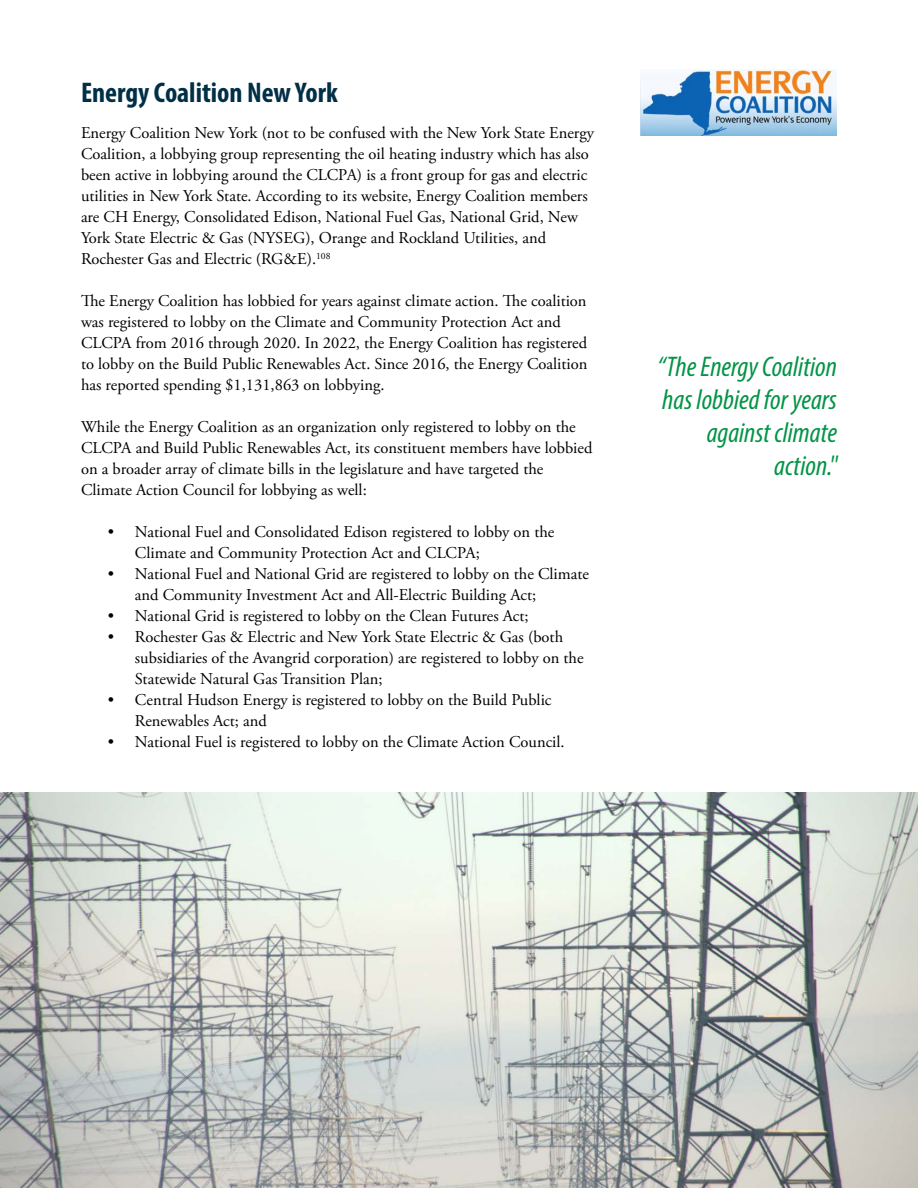
<style>
.page{position:relative;width:918px;height:1188px;background:#fff}
.page>*{position:absolute;margin:0;border:0;box-sizing:border-box;transform-origin:0 0}
.t1{font:italic condensed 28.5px/33px "Myriad Pro";color:#039447;text-align:right}
.t2{font:700 condensed 28.5px "Myriad Pro";color:#002f46}
.t3{font:16.5px/21px "Adobe Garamond Pro";color:#000}
</style>
<div class="page">
<img style="left:0;top:793px;width:918px;height:395px">
<img style="left:640px;top:70px;width:197px;height:65px">
<h1 class="t2" style="left:81px;top:75px;width:259px">Energy Coalition New York</h1>
<p class="t3" style="left:81px;top:123px;width:515px">Energy Coalition New York (not to be confused with the New York State Energy Coalition, a lobbying group representing the oil heating industry which has also been active in lobbying around the CLCPA) is a front group for gas and electric utilities in New York State. According to its website, Energy Coalition members are CH Energy, Consolidated Edison, National Fuel Gas, National Grid, New York State Electric &amp; Gas (NYSEG), Orange and Rockland Utilities, and Rochester Gas and Electric (RG&amp;E).<sup>108</sup></p>
<p class="t3" style="left:81px;top:291px;width:508px">The Energy Coalition has lobbied for years against climate action. The coalition was registered to lobby on the Climate and Community Protection Act and CLCPA from 2016 through 2020. In 2022, the Energy Coalition has registered to lobby on the Build Public Renewables Act. Since 2016, the Energy Coalition has reported spending $1,131,863 on lobbying.</p>
<p class="t3" style="left:81px;top:417px;width:513px">While the Energy Coalition as an organization only registered to lobby on the CLCPA and Build Public Renewables Act, its constituent members have lobbied on a broader array of climate bills in the legislature and have targeted the Climate Action Council for lobbying as well:</p>
<p class="t3" style="left:135px;top:522px;width:421px;text-indent:-27px">• National Fuel and Consolidated Edison registered to lobby on the<br>Climate and Community Protection Act and CLCPA;</p>
<p class="t3" style="left:135px;top:564px;width:456px;text-indent:-27px">• National Fuel and National Grid are registered to lobby on the Climate and Community Investment Act and All-Electric Building Act;</p>
<p class="t3" style="left:108px;top:606px;width:422px">• National Grid is registered to lobby on the Clean Futures Act;</p>
<p class="t3" style="left:135px;top:627px;width:450px;text-indent:-27px">• Rochester Gas &amp; Electric and New York State Electric &amp; Gas (both subsidiaries of the Avangrid corporation) are registered to lobby on the<br>Statewide Natural Gas Transition Plan;</p>
<p class="t3" style="left:135px;top:690px;width:418px;text-indent:-27px">• Central Hudson Energy is registered to lobby on the Build Public<br>Renewables Act; and</p>
<p class="t3" style="left:108px;top:732px;width:458px">• National Fuel is registered to lobby on the Climate Action Council.</p>
<h1 class="t1" style="left:657px;top:349px;width:181px">“The Energy Coalition has lobbied for years against climate action."</h1>
</div>
